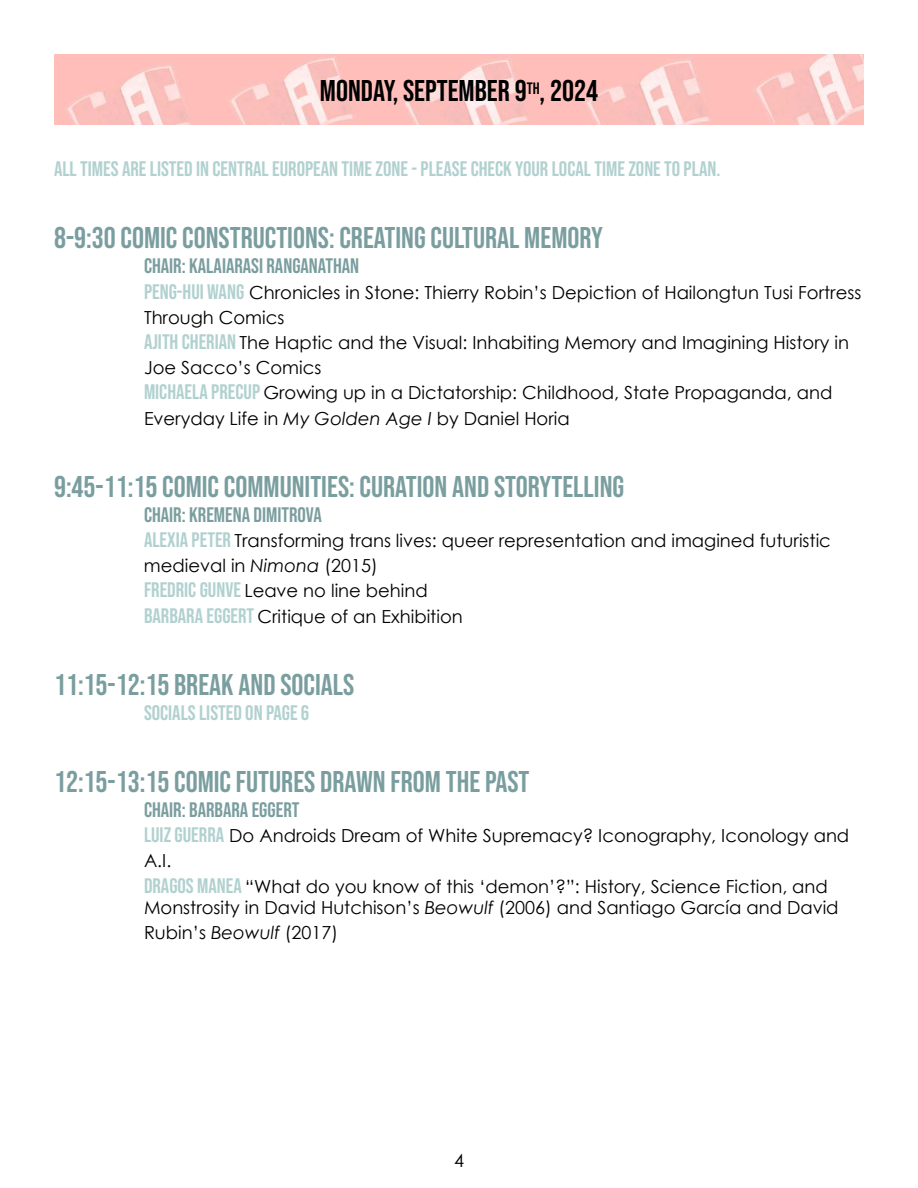
<style>
.page{position:relative;width:918px;height:1188px;background:#fff}
.page>*{position:absolute;margin:0;border:0;box-sizing:border-box;transform-origin:0 0}
.t1{font:30px "Bebas Neue";color:#7a9e9f}
.t2{font:30px "Bebas Neue";color:#000}
.t3{font:21px "Bebas Neue";color:#b1d1d0}
.t4{font:21px "Bebas Neue";color:#7a9d9f}
.t5{font:18px/25.2px "Century Gothic";color:#000}
.s1{font-family:"Bebas Neue";font-size:21px;color:#b1d1d0}
.s2{font-style:italic}
</style>
<div class="page">
<img style="left:54px;top:54px;width:810px;height:71px">
<h1 class="t2" style="left:320px;top:74px;width:280px">MONDAY, SEPTEMBER 9<sup>TH</sup>, 2024</h1>
<p class="t3" style="left:54px;top:157px;width:668px">ALL TIMES ARE LISTED IN CENTRAL EUROPEAN TIME ZONE - PLEASE CHECK YOUR LOCAL TIME ZONE TO PLAN.</p>
<h1 class="t1" style="left:54px;top:221px;width:550px">8-9:30 COMIC CONSTRUCTIONS: CREATING CULTURAL MEMORY</h1>
<p class="t4" style="left:144px;top:254px;width:217px">CHAIR: KALAIARASI RANGANATHAN</p>
<p class="t5" style="left:144px;top:279px;width:719px"><span class="s1">PENG-HUI WANG</span> Chronicles in Stone: Thierry Robin’s Depiction of Hailongtun Tusi Fortress Through Comics<br><span class="s1">AJITH CHERIAN</span> The Haptic and the Visual: Inhabiting Memory and Imagining History in Joe Sacco’s Comics<br><span class="s1">MICHAELA PRECUP</span> Growing up in a Dictatorship: Childhood, State Propaganda, and Everyday Life in <span class="s2">My Golden Age I</span> by Daniel Horia</p>
<h1 class="t1" style="left:54px;top:469px;width:572px">9:45-11:15 COMIC COMMUNITIES: CURATION AND STORYTELLING</h1>
<p class="t4" style="left:144px;top:503px;width:179px">CHAIR: KREMENA DIMITROVA</p>
<p class="t5" style="left:144px;top:528px;width:688px"><span class="s1">ALEXIA PETER</span> Transforming trans lives: queer representation and imagined futuristic medieval in <span class="s2">Nimona</span> (2015)<br><span class="s1">FREDRIC GUNVE</span> Leave no line behind<br><span class="s1">BARBARA EGGERT</span> Critique of an Exhibition</p>
<h1 class="t1" style="left:54px;top:667px;width:302px">11:15-12:15 BREAK AND SOCIALS</h1>
<p class="t3" style="left:144px;top:701px;width:167px">SOCIALS LISTED ON PAGE 6</p>
<h1 class="t1" style="left:54px;top:764px;width:477px">12:15-13:15 COMIC FUTURES DRAWN FROM THE PAST</h1>
<p class="t4" style="left:144px;top:798px;width:157px">CHAIR: BARBARA EGGERT</p>
<p class="t5" style="left:144px;top:823px;width:707px"><span class="s1">LUIZ GUERRA</span> Do Androids Dream of White Supremacy? Iconography, Iconology and<br>A.I.<br><span class="s1">DRAGOS MANEA</span> “What do you know of this ‘demon’?”: History, Science Fiction, and</p>
<p class="t5" style="left:144px;top:895px;width:696px">Monstrosity in David Hutchison’s <span class="s2">Beowulf</span> (2006) and Santiago García and David<br>Rubin’s <span class="s2">Beowulf</span> (2017)</p>
<p class="t5" style="left:454px;top:1147px;width:11px">4</p>
</div>
